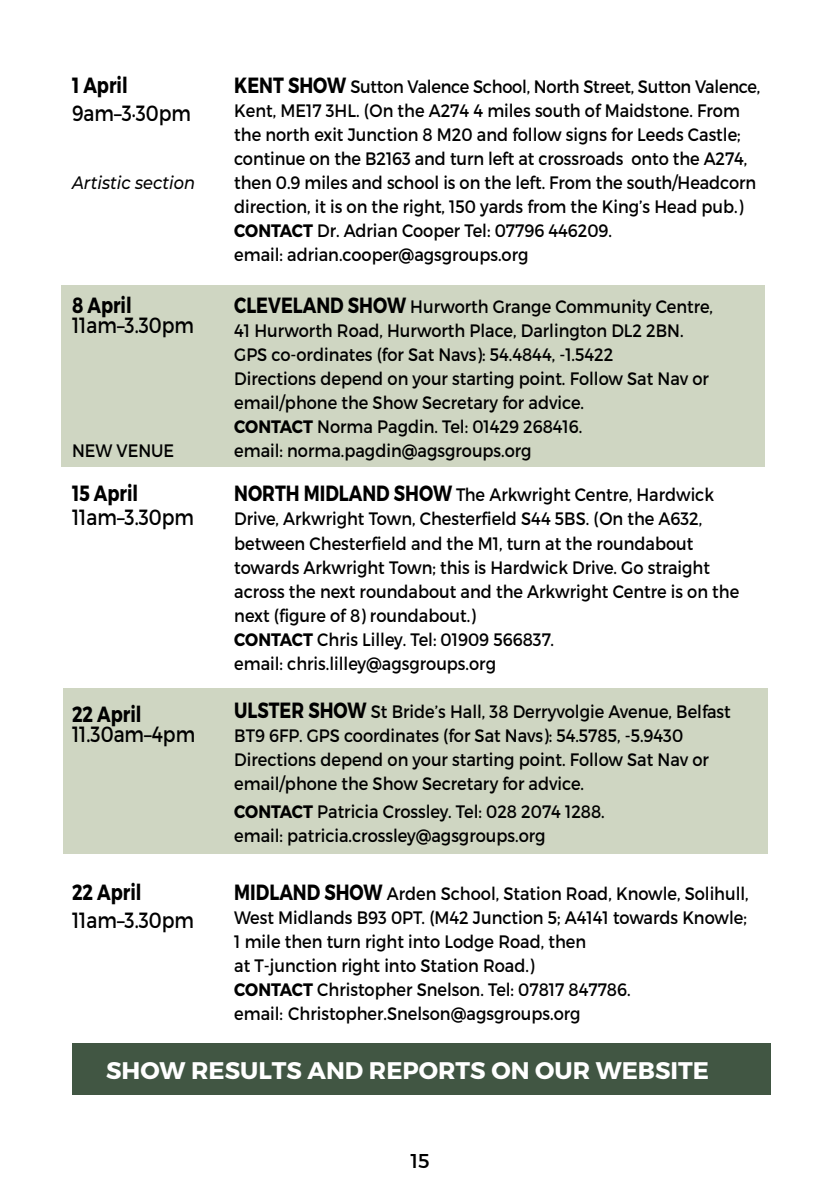
<style>
.page{position:relative;width:840px;height:1191px;background:#fff}
.page>*{position:absolute;margin:0;border:0;box-sizing:border-box;transform-origin:0 0}
.t1{font:700 24px "Montserrat";color:#fff}
.t2{font:22px "Montserrat";color:#000;scale:.85 1}
.t3{font:700 22px "Montserrat";color:#000;scale:.8 1}
.t4{font:20px "Montserrat";color:#000}
.t5{font:18px/24px "Montserrat";color:#000;scale:.9 1}
.t6{font:italic 500 18px "Montserrat";color:#000;scale:.9 1}
.s1{font-weight:700;font-size:22px}
.s2{font-weight:700}
</style>
<div class="page">
<div style="left:64px;top:688px;width:703px;height:165px;background:#cfd6c2"></div>
<div style="left:61px;top:285px;width:703px;height:181px;background:#cfd6c2"></div>
<div style="left:72px;top:1043px;width:697px;height:52px;background:#415643"></div>
<p class="t3" style="left:72px;top:72px;width:71px">1 April</p>
<p class="t5" style="left:234px;top:75px;width:585px"><span class="s1">KENT SHOW</span> Sutton Valence School, North Street, Sutton Valence,</p>
<p class="t2" style="left:72px;top:100px;width:141px">9am–3.30pm</p>
<p class="t5" style="left:234px;top:99px;width:571px">Kent, ME17 3HL. (On the A274 4 miles south of Maidstone. From the north exit Junction 8 M20 and follow signs for Leeds Castle; continue on the B2163 and turn left at crossroads onto the A274,</p>
<p class="t6" style="left:72px;top:170px;width:138px">Artistic section</p>
<p class="t5" style="left:234px;top:171px;width:581px">then 0.9 miles and school is on the left. From the south/Headcorn direction, it is on the right, 150 yards from the King’s Head pub.)<br><span class="s2">CONTACT</span> Dr. Adrian Cooper Tel: 07796 446209.<br>email: adrian.cooper@agsgroups.org</p>
<p class="t3" style="left:72px;top:292px;width:76px">8 April</p>
<p class="t5" style="left:234px;top:295px;width:533px"><span class="s1">CLEVELAND SHOW</span> Hurworth Grange Community Centre,</p>
<p class="t2" style="left:72px;top:312px;width:145px">11am–3.30pm</p>
<p class="t5" style="left:234px;top:319px;width:528px">41 Hurworth Road, Hurworth Place, Darlington DL2 2BN.<br>GPS co-ordinates (for Sat Navs): 54.4844, -1.5422<br>Directions depend on your starting point. Follow Sat Nav or email/phone the Show Secretary for advice.<br><span class="s2">CONTACT</span> Norma Pagdin. Tel: 01429 268416.</p>
<p class="t5" style="left:72px;top:439px;width:115px">NEW VENUE</p>
<p class="t5" style="left:234px;top:439px;width:332px">email: norma.pagdin@agsgroups.org</p>
<p class="t3" style="left:72px;top:480px;width:84px">15 April</p>
<p class="t5" style="left:234px;top:483px;width:534px"><span class="s1">NORTH MIDLAND SHOW</span> The Arkwright Centre, Hardwick</p>
<p class="t2" style="left:72px;top:504px;width:145px">11am–3.30pm</p>
<p class="t5" style="left:234px;top:507px;width:562px">Drive, Arkwright Town, Chesterfield S44 5BS. (On the A632, between Chesterfield and the M1, turn at the roundabout towards Arkwright Town; this is Hardwick Drive. Go straight across the next roundabout and the Arkwright Centre is on the next (figure of 8) roundabout.)<br><span class="s2">CONTACT</span> Chris Lilley. Tel: 01909 566837.<br>email: chris.lilley@agsgroups.org</p>
<p class="t3" style="left:72px;top:700px;width:88px">22 April</p>
<p class="t5" style="left:234px;top:699px;width:553px"><span class="s1">ULSTER SHOW</span> St Bride’s Hall, 38 Derryvolgie Avenue, Belfast</p>
<p class="t2" style="left:72px;top:720px;width:146px">11.30am–4pm</p>
<p class="t5" style="left:234px;top:723px;width:528px">BT9 6FP. GPS coordinates (for Sat Navs): 54.5785, -5.9430<br>Directions depend on your starting point. Follow Sat Nav or email/phone the Show Secretary for advice.</p>
<p class="t5" style="left:234px;top:799px;width:413px"><span class="s2">CONTACT</span> Patricia Crossley. Tel: 028 2074 1288. email: patricia.crossley@agsgroups.org</p>
<p class="t3" style="left:72px;top:878px;width:88px">22 April</p>
<p class="t5" style="left:234px;top:881px;width:573px"><span class="s1">MIDLAND SHOW</span> Arden School, Station Road, Knowle, Solihull,</p>
<p class="t2" style="left:72px;top:906px;width:145px">11am–3.30pm</p>
<p class="t5" style="left:234px;top:905px;width:570px">West Midlands B93 0PT. (M42 Junction 5; A4141 towards Knowle; 1 mile then turn right into Lodge Road, then<br>at T-junction right into Station Road.)<br><span class="s2">CONTACT</span> Christopher Snelson. Tel: 07817 847786.<br>email: Christopher.Snelson@agsgroups.org</p>
<h1 class="t1" style="left:106px;top:1055px;width:604px">SHOW RESULTS AND REPORTS ON OUR WEBSITE</h1>
<p class="t4" style="left:410px;top:1148px;width:21px">15</p>
</div>
